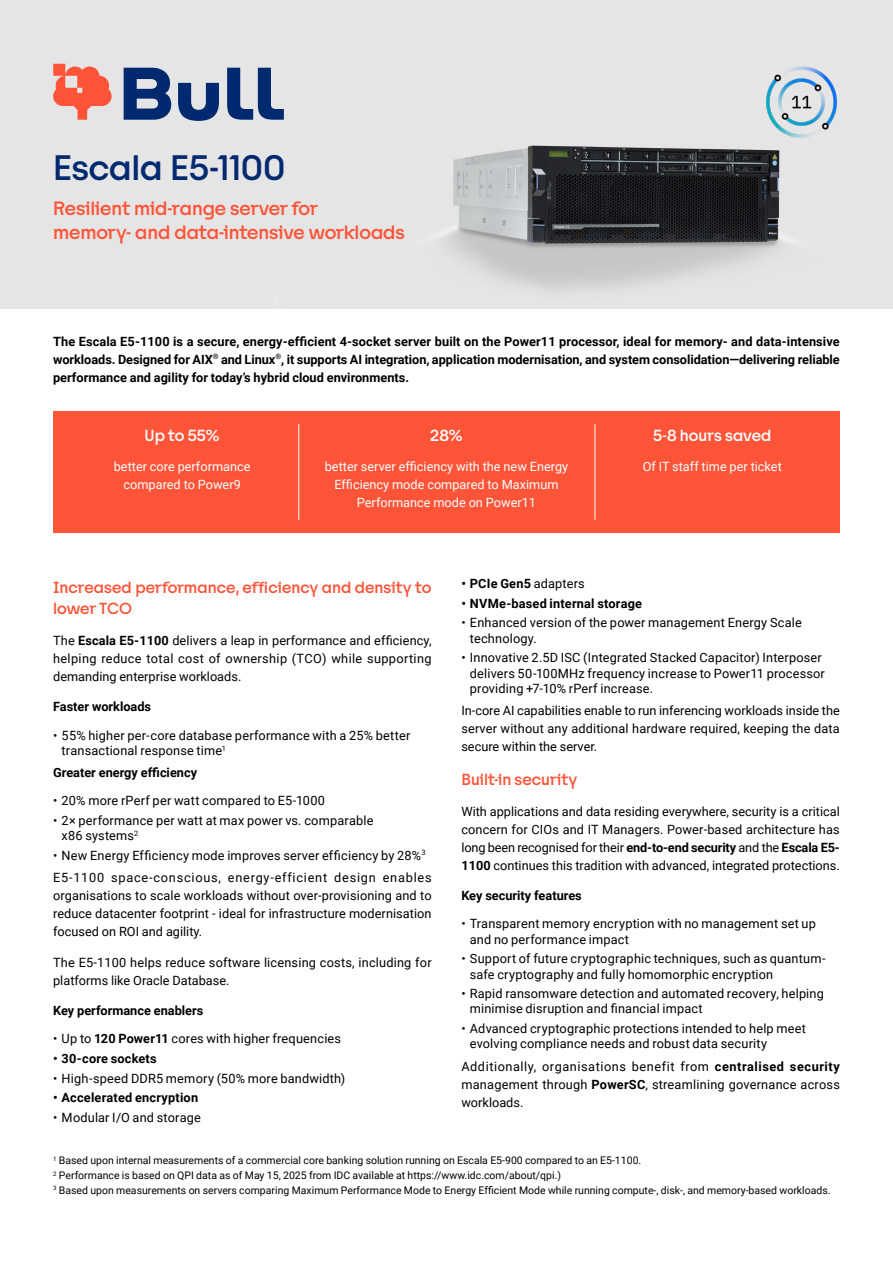
<style>
.page{position:relative;width:893px;height:1263px;background:#fff}
.page>*{position:absolute;margin:0;border:0;box-sizing:border-box;transform-origin:0 0}
.t1{font:500 33px "Tosh A";letter-spacing:-.005em;color:#002970}
.t2{font:500 18px/24px "Tosh A";letter-spacing:-.005em;color:#ff5438}
.t3{font:500 15px/21px "Tosh A";letter-spacing:.005em;color:#ff5438}
.t4{font:500 15px "Tosh A";letter-spacing:.005em;color:#fff}
.t5{font:12.75px/18px "Roboto";letter-spacing:.015em;color:#000}
.t6{font:700 12.75px/18px "Roboto";color:#000;text-align:justify}
.t7{font:12.75px/18px "Roboto";color:#fff;text-align:center}
.t8{font:12.75px/22.2px "Roboto";letter-spacing:.055em;color:#000}
.t9{font:10.5px/14.7px "Roboto";color:#000}
.s1{font-weight:700}
.s2{font-weight:400}
</style>
<div class="page">
<div style="left:0;top:0;width:893px;height:309px;background:#e5e5e5"></div>
<img style="left:448px;top:145px;width:336px;height:145px">
<svg style="left:53px;top:64px;width:59px;height:56px"></svg>
<svg style="left:124px;top:68px;width:47px;height:52px"></svg>
<svg style="left:178px;top:83px;width:41px;height:38px"></svg>
<svg style="left:227px;top:68px;width:57px;height:52px"></svg>
<div style="left:53px;top:411px;width:787px;height:122px;background:#ff5438"></div>
<hr style="left:298px;top:424px;width:1px;height:96px;background:#fff">
<hr style="left:595px;top:424px;width:1px;height:96px;background:#fff">
<img style="left:766px;top:66px;width:72px;height:72px">
<h1 class="t1" style="left:53px;top:145px;width:234px">Escala E5-1100</h1>
<h2 class="t2" style="left:53px;top:196px;width:353px">Resilient mid-range server for<br>memory- and data-intensive workloads</h2>
<p class="t6" style="left:53px;top:332px;width:788px">The Escala E5-1100 is a secure, energy-efficient 4-socket server built on the Power11 processor, ideal for memory- and data-intensive workloads. Designed for AIX<sup>®</sup> and Linux<sup>®</sup>, it supports AI integration, application modernisation, and system consolidation—delivering reliable performance and agility for today’s hybrid cloud environments.</p>
<p class="t4" style="left:145px;top:424px;width:77px">Up to 55%</p>
<p class="t7" style="left:114px;top:457px;width:138px">better core performance compared to Power9</p>
<p class="t4" style="left:430px;top:424px;width:34px">28%</p>
<p class="t7" style="left:325px;top:457px;width:245px">better server efficiency with the new Energy<br>Efficiency mode compared to Maximum<br>Performance mode on Power11</p>
<p class="t4" style="left:653px;top:424px;width:120px">5-8 hours saved</p>
<p class="t7" style="left:643px;top:457px;width:141px">Of IT staff time per ticket</p>
<p class="t3" style="left:53px;top:577px;width:380px">Increased performance, efficiency and density to lower TCO</p>
<p class="t5" style="left:53px;top:631px;width:380px;text-align:justify">The <span class="s1">Escala E5-1100</span> delivers a leap in performance and efficiency, helping reduce total cost of ownership (TCO) while supporting demanding enterprise workloads.</p>
<p class="t6" style="left:53px;top:697px;width:100px">Faster workloads</p>
<p class="t5" style="left:62px;top:727px;width:350px;line-height:15.3px;text-indent:-9px">• 55% higher per-core database performance with a 25% better transactional response time<sup>1</sup></p>
<p class="t6" style="left:53px;top:763px;width:145px">Greater energy efficiency</p>
<p class="t5" style="left:53px;top:791px;width:273px">• 20% more rPerf per watt compared to E5-1000</p>
<p class="t5" style="left:62px;top:812px;width:313px;line-height:15.3px;text-indent:-9px">• 2× performance per watt at max power vs. comparable x86 systems<sup>2</sup></p>
<p class="t8" style="left:53px;top:843px;width:380px">• New Energy Efficiency mode improves server efficiency by 28%<sup>3<br></sup>E5-1100 space-conscious, energy-efficient design enables</p>
<p class="t5" style="left:53px;top:886px;width:380px;text-align:justify">organisations to scale workloads without over-provisioning and to reduce datacenter footprint - ideal for infrastructure modernisation focused on ROI and agility.</p>
<p class="t5" style="left:53px;top:952px;width:380px">The E5-1100 helps reduce software licensing costs, including for platforms like Oracle Database.</p>
<p class="t6" style="left:53px;top:1001px;width:152px">Key performance enablers</p>
<p class="t5" style="left:53px;top:1029px;width:289px">• Up to <span class="s1">120 Power11</span> cores with higher frequencies</p>
<p class="t6" style="left:53px;top:1049px;width:105px">• 30-core sockets</p>
<p class="t5" style="left:53px;top:1068px;width:294px">• High-speed DDR5 memory (50% more bandwidth)</p>
<p class="t6" style="left:53px;top:1088px;width:146px">• Accelerated encryption</p>
<p class="t5" style="left:53px;top:1107px;width:149px">• Modular I/O and storage</p>
<p class="t6" style="left:461px;top:574px;width:125px">• PCIe Gen5 <span class="s2">adapters</span></p>
<p class="t6" style="left:461px;top:594px;width:182px">• NVMe-based internal storage</p>
<p class="t5" style="left:470px;top:615px;width:333px;line-height:15.3px;text-indent:-9px">• Enhanced version of the power management Energy Scale technology.</p>
<p class="t5" style="left:470px;top:649px;width:357px;line-height:15.3px;text-indent:-9px">• Innovative 2.5D ISC (Integrated Stacked Capacitor) Interposer delivers 50-100MHz frequency increase to Power11 processor providing +7-10% rPerf increase.</p>
<p class="t5" style="left:461px;top:701px;width:380px;text-align:justify">In-core AI capabilities enable to run inferencing workloads inside the server without any additional hardware required, keeping the data secure within the server.</p>
<p class="t3" style="left:461px;top:769px;width:118px">Built-in security</p>
<p class="t5" style="left:461px;top:802px;width:380px;text-align:justify">With applications and data residing everywhere, security is a critical concern for CIOs and IT Managers. Power-based architecture has long been recognised for their <span class="s1">end-to-end security</span> and the <span class="s1">Escala E5- 1100</span> continues this tradition with advanced, integrated protections.</p>
<p class="t6" style="left:461px;top:886px;width:122px">Key security features</p>
<p class="t5" style="left:470px;top:916px;width:348px;line-height:15.3px;text-indent:-9px">• Transparent memory encryption with no management set up and no performance impact</p>
<p class="t5" style="left:470px;top:951px;width:357px;line-height:15.3px;text-indent:-9px">• Support of future cryptographic techniques, such as quantum&shy;safe cryptography and fully homomorphic encryption</p>
<p class="t5" style="left:470px;top:985px;width:356px;line-height:15.3px;text-indent:-9px">• Rapid ransomware detection and automated recovery, helping minimise disruption and financial impact</p>
<p class="t5" style="left:470px;top:1020px;width:338px;line-height:15.3px;text-indent:-9px">• Advanced cryptographic protections intended to help meet evolving compliance needs and robust data security</p>
<p class="t5" style="left:461px;top:1056px;width:380px;text-align:justify">Additionally, organisations benefit from <span class="s1">centralised security </span>management through <span class="s1">PowerSC</span>, streamlining governance across workloads.</p>
<p class="t9" style="left:53px;top:1153px;width:779px"><sup>1</sup> Based upon internal measurements of a commercial core banking solution running on Escala E5-900 compared to an E5-1100.<br><sup>2</sup> Performance is based on QPI data as of May 15, 2025 from IDC available at https://www.idc.com/about/qpi.)<br><sup>3</sup> Based upon measurements on servers comparing Maximum Performance Mode to Energy Efficient Mode while running compute-, disk-, and memory-based workloads.</p>
</div>
